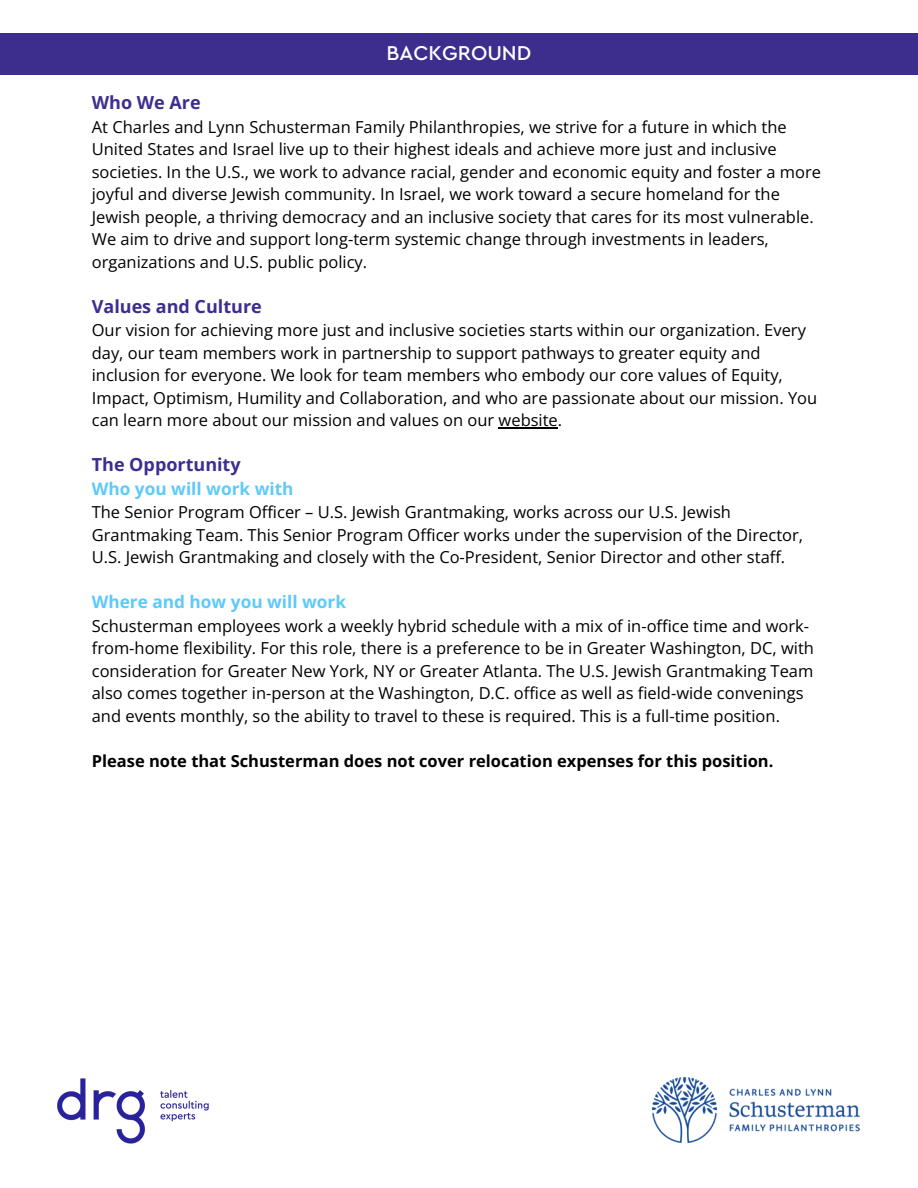
<style>
.page{position:relative;width:918px;height:1188px;background:#fff}
.page>*{position:absolute;margin:0;border:0;box-sizing:border-box;transform-origin:0 0}
.t1{font:500 21px "Cera Pro";color:#fff}
.t2{font:700 18px "Open Sans";color:#3d2e8e}
.t3{font:700 17.25px "Open Sans";color:#5dcafa}
.t4{font:16.5px/22.5px "Open Sans";color:#000}
.t5{font:700 16.5px "Open Sans";color:#000}
</style>
<div class="page">
<div style="left:0;top:33px;width:918px;height:42px;background:#3d2e8e"></div>
<img style="left:57px;top:1078px;width:152px;height:66px">
<hr style="left:499px;top:427px;width:59px;height:1px;background:#000">
<img style="left:653px;top:1077px;width:207px;height:66px">
<h1 class="t1" style="left:387px;top:43px;width:146px">BACKGROUND</h1>
<h2 class="t2" style="left:92px;top:90px;width:110px">Who We Are</h2>
<p class="t4" style="left:92px;top:115px;width:731px">At Charles and Lynn Schusterman Family Philanthropies, we strive for a future in which the United States and Israel live up to their highest ideals and achieve more just and inclusive societies. In the U.S., we work to advance racial, gender and economic equity and foster a more joyful and diverse Jewish community. In Israel, we work toward a secure homeland for the Jewish people, a thriving democracy and an inclusive society that cares for its most vulnerable.<br>We aim to drive and support long-term systemic change through investments in leaders, organizations and U.S. public policy.</p>
<h2 class="t2" style="left:92px;top:293px;width:172px">Values and Culture</h2>
<p class="t4" style="left:92px;top:318px;width:727px">Our vision for achieving more just and inclusive societies starts within our organization. Every day, our team members work in partnership to support pathways to greater equity and inclusion for everyone. We look for team members who embody our core values of Equity, Impact, Optimism, Humility and Collaboration, and who are passionate about our mission. You can learn more about our mission and values on our website.</p>
<h2 class="t2" style="left:92px;top:452px;width:150px">The Opportunity</h2>
<p class="t3" style="left:92px;top:476px;width:203px">Who you will work with</p>
<p class="t4" style="left:92px;top:501px;width:713px">The Senior Program Officer – U.S. Jewish Grantmaking, works across our U.S. Jewish<br>Grantmaking Team. This Senior Program Officer works under the supervision of the Director,<br>U.S. Jewish Grantmaking and closely with the Co-President, Senior Director and other staff.</p>
<p class="t3" style="left:92px;top:590px;width:256px">Where and how you will work</p>
<p class="t4" style="left:92px;top:614px;width:724px">Schusterman employees work a weekly hybrid schedule with a mix of in-office time and work&shy;from-home flexibility. For this role, there is a preference to be in Greater Washington, DC, with consideration for Greater New York, NY or Greater Atlanta. The U.S. Jewish Grantmaking Team also comes together in-person at the Washington, D.C. office as well as field-wide convenings and events monthly, so the ability to travel to these is required. This is a full-time position.</p>
<h2 class="t5" style="left:92px;top:749px;width:683px">Please note that Schusterman does not cover relocation expenses for this position.</h2>
</div>
